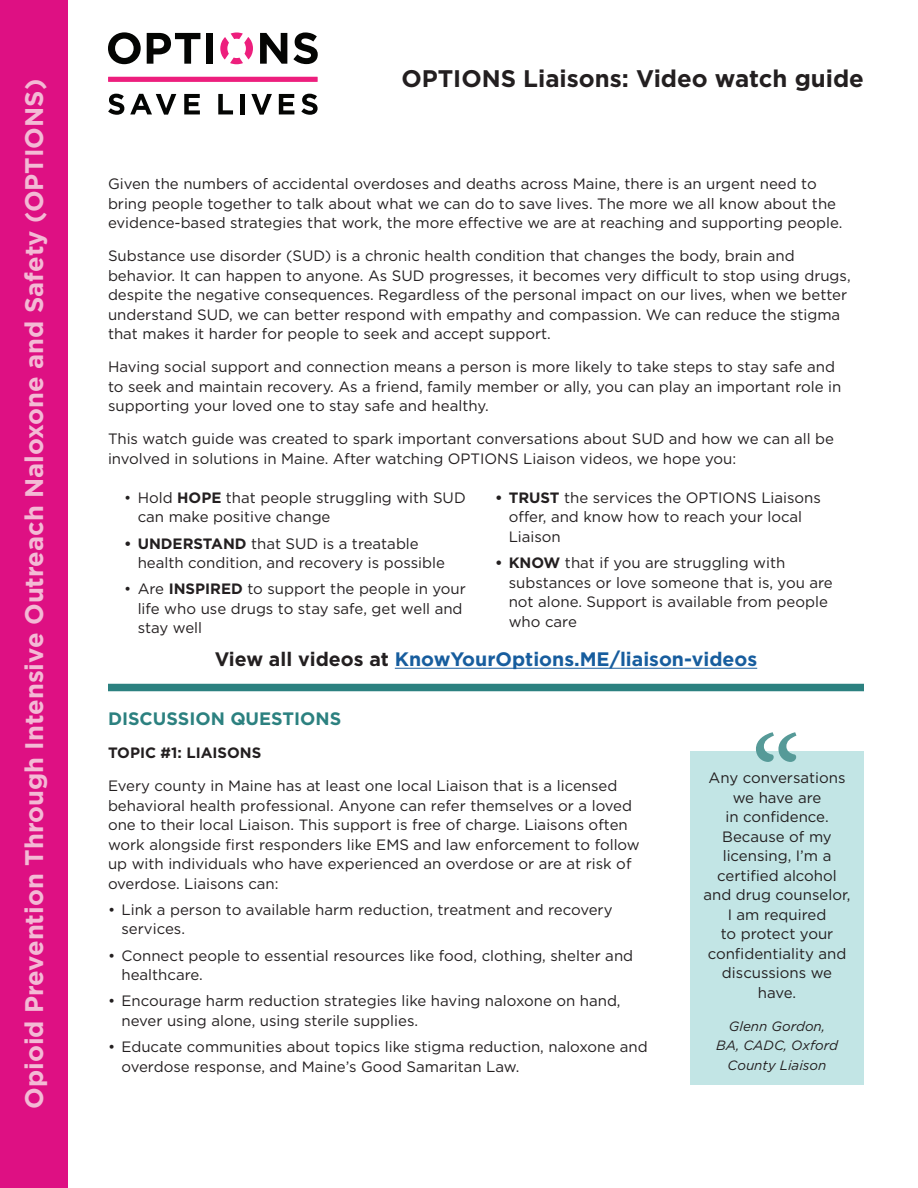
<style>
.page{position:relative;width:918px;height:1188px;background:#fff}
.page>*{position:absolute;margin:0;border:0;box-sizing:border-box;transform-origin:0 0}
.t1{font:700 25.5px "Gotham";color:#f3bad5}
.t2{font:700 24px "Gotham";color:#231f20}
.t3{font:700 19.5px "Gotham";color:#175d9e}
.t4{font:700 18px "Gotham";color:#2c8180}
.t5{font:15px/19.5px "Gotham";color:#231f20}
.t6{font:700 15px "Gotham";color:#231f20}
.t7{font:italic 13.5px/19.5px "Gotham";color:#231f20;text-align:center}
.s1{font-weight:700}
.s2{color:#231f20}
</style>
<div class="page">
<svg style="left:108px;top:32px;width:33px;height:32px"></svg>
<svg style="left:147px;top:33px;width:53px;height:31px"></svg>
<div style="left:206px;top:33px;width:7px;height:31px;background:#040503"></div>
<svg style="left:260px;top:33px;width:27px;height:31px"></svg>
<svg style="left:293px;top:32px;width:25px;height:32px"></svg>
<svg style="left:220px;top:32px;width:33px;height:32px"></svg>
<div style="left:108px;top:77px;width:210px;height:5px;background:#ed1f7d"></div>
<svg style="left:108px;top:94px;width:16px;height:21px"></svg>
<svg style="left:130px;top:94px;width:46px;height:21px"></svg>
<svg style="left:184px;top:94px;width:16px;height:20px"></svg>
<svg style="left:218px;top:94px;width:15px;height:20px"></svg>
<hr style="left:240px;top:94px;width:4px;height:20px;background:#040503">
<svg style="left:251px;top:94px;width:21px;height:21px"></svg>
<svg style="left:279px;top:94px;width:15px;height:20px"></svg>
<svg style="left:301px;top:94px;width:17px;height:21px"></svg>
<div style="left:0;top:0;width:68px;height:1188px;background:#de1083"></div>
<div style="left:690px;top:751px;width:174px;height:333px;background:#c2e5e5"></div>
<div style="left:108px;top:684px;width:756px;height:7px;background:#2c8180"></div>
<svg style="left:756px;top:732px;width:40px;height:30px"></svg>
<hr style="left:395px;top:668px;width:362px;height:1px;background:#175d9e">
<h1 class="t1" style="left:17px;top:1109px;width:1031px;rotate:-90deg">Opioid Prevention Through Intensive Outreach Naloxone and Safety (OPTIONS)</h1>
<h2 class="t2" style="left:401px;top:62px;width:464px">OPTIONS Liaisons: Video watch guide</h2>
<p class="t5" style="left:108px;top:174px;width:736px">Given the numbers of accidental overdoses and deaths across Maine, there is an urgent need to bring people together to talk about what we can do to save lives. The more we all know about the evidence-based strategies that work, the more effective we are at reaching and supporting people.</p>
<p class="t5" style="left:108px;top:246px;width:744px">Substance use disorder (SUD) is a chronic health condition that changes the body, brain and behavior. It can happen to anyone. As SUD progresses, it becomes very difficult to stop using drugs, despite the negative consequences. Regardless of the personal impact on our lives, when we better understand SUD, we can better respond with empathy and compassion. We can reduce the stigma that makes it harder for people to seek and accept support.</p>
<p class="t5" style="left:108px;top:357px;width:735px">Having social support and connection means a person is more likely to take steps to stay safe and to seek and maintain recovery. As a friend, family member or ally, you can play an important role in supporting your loved one to stay safe and healthy.</p>
<p class="t5" style="left:108px;top:429px;width:728px">This watch guide was created to spark important conversations about SUD and how we can all be involved in solutions in Maine. After watching OPTIONS Liaison videos, we hope you:</p>
<p class="t5" style="left:138px;top:487px;width:330px;text-indent:-14px">• Hold <span class="s1">HOPE</span> that people struggling with SUD can make positive change</p>
<p class="t5" style="left:138px;top:533px;width:309px;text-indent:-14px"><span class="s1">• UNDERSTAND</span> that SUD is a treatable health condition, and recovery is possible</p>
<p class="t5" style="left:138px;top:579px;width:330px;text-indent:-14px">• Are <span class="s1">INSPIRED</span> to support the people in your life who use drugs to stay safe, get well and stay well</p>
<p class="t5" style="left:509px;top:487px;width:314px;text-indent:-14px"><span class="s1">• TRUST</span> the services the OPTIONS Liaisons offer, and know how to reach your local<br>Liaison</p>
<p class="t5" style="left:509px;top:553px;width:326px;text-indent:-14px"><span class="s1">• KNOW</span> that if you are struggling with substances or love someone that is, you are not alone. Support is available from people who care</p>
<h3 class="t3" style="left:215px;top:646px;width:544px"><span class="s2">View all videos at</span> KnowYourOptions.ME/liaison-videos</h3>
<p class="t4" style="left:108px;top:707px;width:235px">DISCUSSION QUESTIONS</p>
<p class="t6" style="left:108px;top:743px;width:155px">TOPIC #1: LIAISONS</p>
<p class="t5" style="left:108px;top:776px;width:533px">Every county in Maine has at least one local Liaison that is a licensed behavioral health professional. Anyone can refer themselves or a loved one to their local Liaison. This support is free of charge. Liaisons often work alongside first responders like EMS and law enforcement to follow up with individuals who have experienced an overdose or are at risk of overdose. Liaisons can:</p>
<p class="t5" style="left:122px;top:899px;width:493px;text-indent:-14px">• Link a person to available harm reduction, treatment and recovery services.</p>
<p class="t5" style="left:122px;top:945px;width:513px;text-indent:-14px">• Connect people to essential resources like food, clothing, shelter and healthcare.</p>
<p class="t5" style="left:122px;top:991px;width:501px;text-indent:-14px">• Encourage harm reduction strategies like having naloxone on hand, never using alone, using sterile supplies.</p>
<p class="t5" style="left:122px;top:1037px;width:528px;text-indent:-14px">• Educate communities about topics like stigma reduction, naloxone and overdose response, and Maine’s Good Samaritan Law.</p>
<p class="t5" style="left:704px;top:768px;width:148px;text-align:center">Any conversations we have are<br>in confidence.<br>Because of my licensing, I’m a certified alcohol and drug counselor,<br>I am required<br>to protect your confidentiality and discussions we have.</p>
<p class="t7" style="left:716px;top:1016px;width:123px">Glenn Gordon,<br>BA, CADC, Oxford<br>County Liaison</p>
</div>
